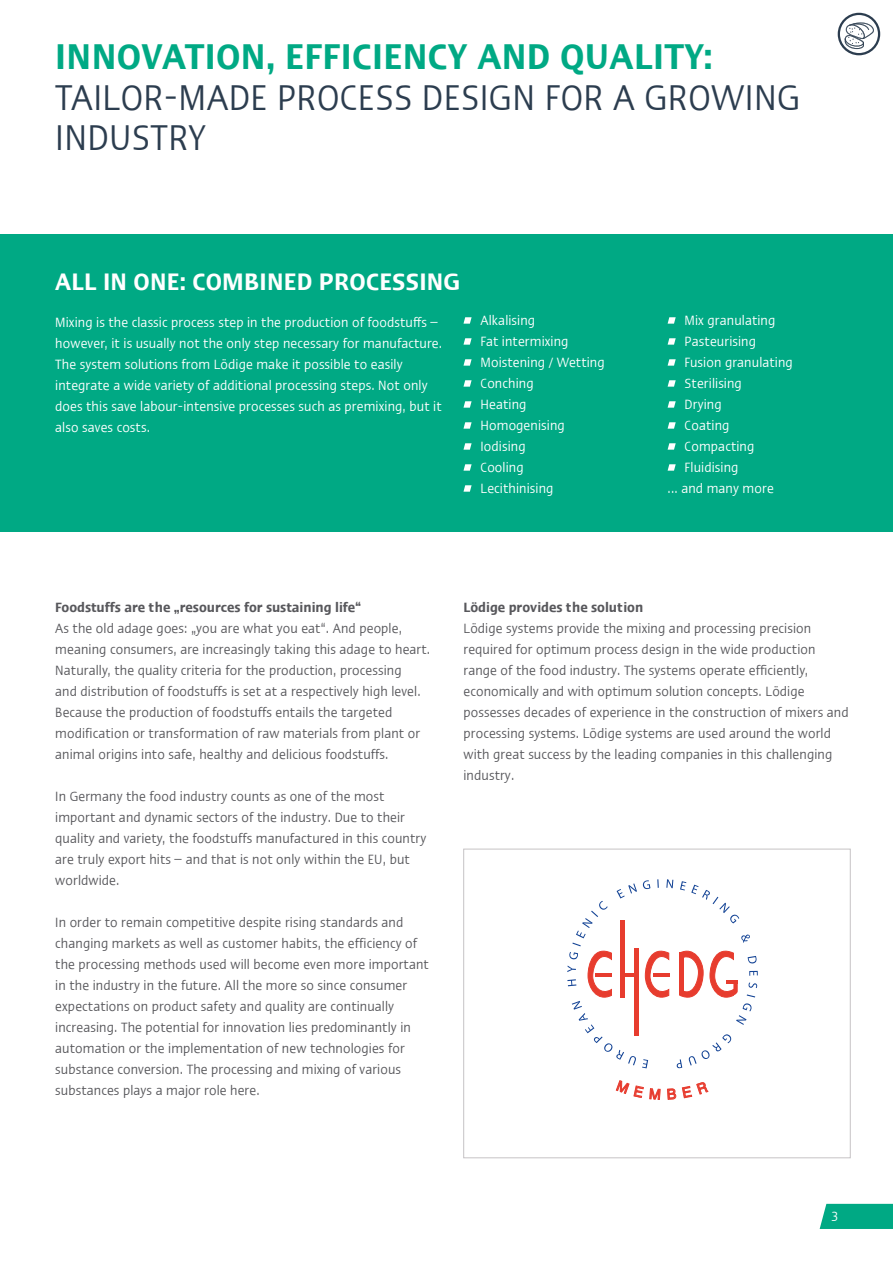
<style>
.page{position:relative;width:893px;height:1263px;background:#fff}
.page>*{position:absolute;margin:0;border:0;box-sizing:border-box;transform-origin:0 0}
.t1{font:condensed 36px/40.5px "Ergo Com";letter-spacing:.01em;color:#2c3d4f}
.t2{font:600 condensed 36px "Ergo Com";letter-spacing:.01em;color:#00a984}
.t3{font:600 condensed 24px "Ergo Com";letter-spacing:.01em;color:#fff}
.t4{font:condensed 13.5px/21px "Ergo Com";letter-spacing:.01em;color:#58585c}
.t5{font:condensed 13.5px/21px "Ergo Com";letter-spacing:.01em;color:#fff}
.t6{font:600 condensed 13.5px "Ergo Com";color:#58585c}
</style>
<div class="page">
<div style="left:0;top:234px;width:893px;height:297px;background:#00a984"></div>
<hr style="left:0;top:0;width:1px;height:255px;background:#2c3d4f">
<svg style="left:463px;top:317px;width:9px;height:7px"></svg>
<svg style="left:463px;top:338px;width:9px;height:7px"></svg>
<svg style="left:463px;top:359px;width:9px;height:7px"></svg>
<svg style="left:463px;top:380px;width:9px;height:7px"></svg>
<svg style="left:463px;top:401px;width:9px;height:7px"></svg>
<svg style="left:463px;top:422px;width:9px;height:7px"></svg>
<svg style="left:463px;top:443px;width:9px;height:7px"></svg>
<svg style="left:463px;top:464px;width:9px;height:7px"></svg>
<svg style="left:463px;top:485px;width:9px;height:7px"></svg>
<svg style="left:668px;top:317px;width:8px;height:7px"></svg>
<svg style="left:668px;top:338px;width:8px;height:7px"></svg>
<svg style="left:668px;top:359px;width:8px;height:7px"></svg>
<svg style="left:668px;top:380px;width:8px;height:7px"></svg>
<svg style="left:668px;top:401px;width:8px;height:7px"></svg>
<svg style="left:668px;top:422px;width:8px;height:7px"></svg>
<svg style="left:668px;top:443px;width:8px;height:7px"></svg>
<svg style="left:668px;top:464px;width:8px;height:7px"></svg>
<div style="left:820px;top:1204px;width:73px;height:25px;background:#00a984"></div>
<svg style="left:838px;top:13px;width:42px;height:42px"></svg>
<svg style="left:567px;top:879px;width:191px;height:189px"></svg>
<div style="left:463px;top:849px;width:387px;height:309px;border:1px solid #c6c3c5"></div>
<h1 class="t2" style="left:55px;top:30px;width:659px">INNOVATION, EFFICIENCY AND QUALITY:</h1>
<h1 class="t1" style="left:55px;top:74px;width:747px">TAILOR-MADE PROCESS DESIGN FOR A GROWING<br>INDUSTRY</h1>
<h2 class="t3" style="left:55px;top:264px;width:407px">ALL IN ONE: COMBINED PROCESSING</h2>
<p class="t5" style="left:55px;top:311px;width:388px">Mixing is the classic process step in the production of foodstuffs – however, it is usually not the only step necessary for manufacture.<br>The system solutions from Lödige make it possible to easily integrate a wide variety of additional processing steps. Not only does this save labour-intensive processes such as premixing, but it also saves costs.</p>
<p class="t5" style="left:480px;top:309px;width:126px">Alkalising<br>Fat intermixing<br>Moistening / Wetting<br>Conching<br>Heating<br>Homogenising<br>Iodising<br>Cooling<br>Lecithinising</p>
<p class="t5" style="left:685px;top:309px;width:92px">Mix granulating</p>
<p class="t5" style="left:685px;top:330px;width:73px">Pasteurising</p>
<p class="t5" style="left:685px;top:351px;width:110px">Fusion granulating</p>
<p class="t5" style="left:685px;top:372px;width:59px">Sterilising</p>
<p class="t5" style="left:685px;top:393px;width:38px">Drying</p>
<p class="t5" style="left:685px;top:414px;width:46px">Coating</p>
<p class="t5" style="left:685px;top:435px;width:71px">Compacting</p>
<p class="t5" style="left:685px;top:456px;width:55px">Fluidising</p>
<p class="t5" style="left:668px;top:477px;width:108px">... and many more</p>
<p class="t6" style="left:55px;top:597px;width:307px">Foodstuffs are the „resources for sustaining life“</p>
<p class="t4" style="left:55px;top:617px;width:376px">As the old adage goes: „you are what you eat“. And people, meaning consumers, are increasingly taking this adage to heart.<br>Naturally, the quality criteria for the production, processing<br>and distribution of foodstuffs is set at a respectively high level.<br>Because the production of foodstuffs entails the targeted modification or transformation of raw materials from plant or animal origins into safe, healthy and delicious foodstuffs.</p>
<p class="t4" style="left:55px;top:785px;width:373px">In Germany the food industry counts as one of the most important and dynamic sectors of the industry. Due to their quality and variety, the foodstuffs manufactured in this country are truly export hits – and that is not only within the EU, but worldwide.</p>
<p class="t4" style="left:55px;top:911px;width:375px">In order to remain competitive despite rising standards and changing markets as well as customer habits, the efficiency of the processing methods used will become even more important in the industry in the future. All the more so since consumer expectations on product safety and quality are continually increasing. The potential for innovation lies predominantly in automation or the implementation of new technologies for substance conversion. The processing and mixing of various substances plays a major role here.</p>
<p class="t6" style="left:463px;top:597px;width:181px">Lödige provides the solution</p>
<p class="t4" style="left:463px;top:617px;width:387px">Lödige systems provide the mixing and processing precision required for optimum process design in the wide production range of the food industry. The systems operate efficiently, economically and with optimum solution concepts. Lödige possesses decades of experience in the construction of mixers and processing systems. Lödige systems are used around the world with great success by the leading companies in this challenging industry.</p>
<p class="t5" style="left:831px;top:1205px;width:8px">3</p>
</div>
